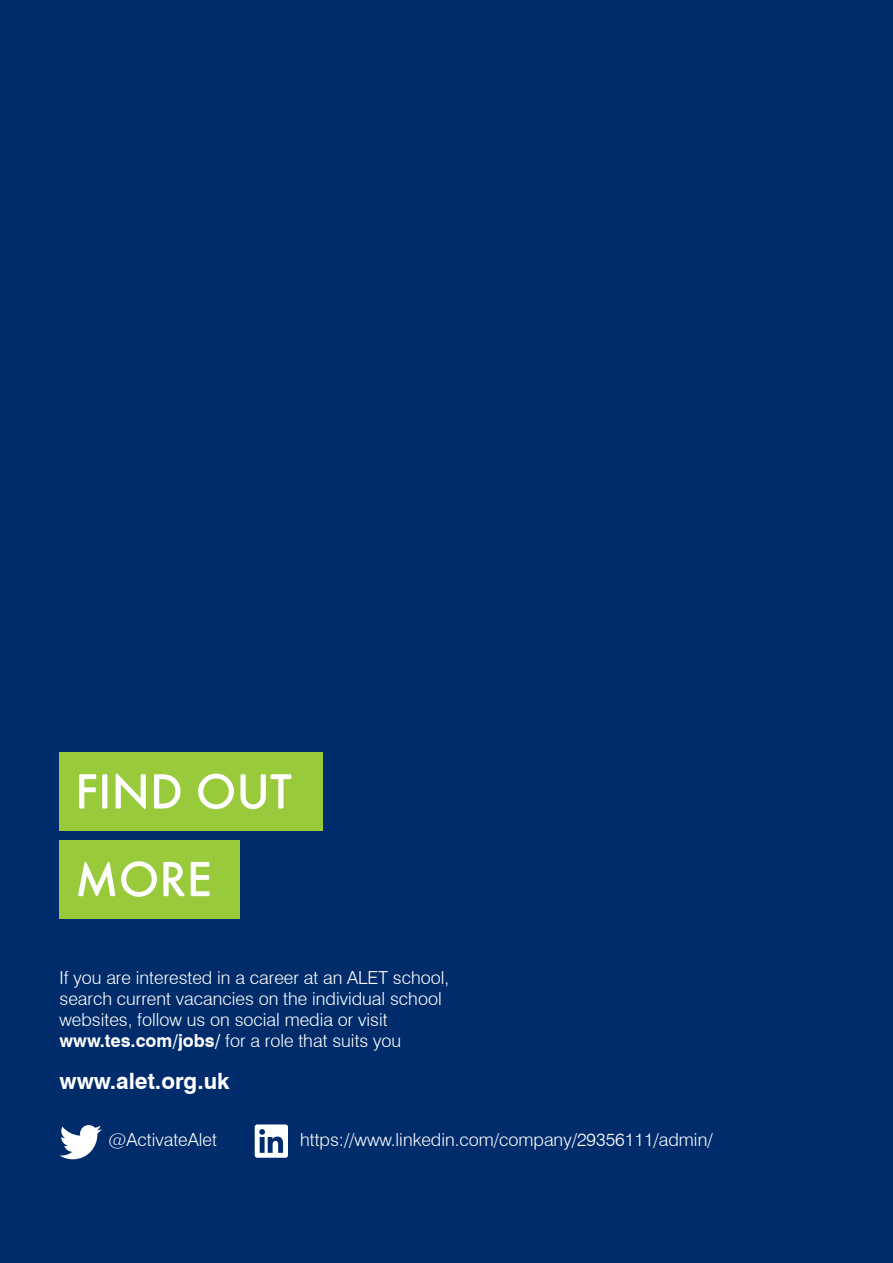
<style>
.page{position:relative;width:893px;height:1263px;background:#002c6b}
.page>*{position:absolute;margin:0;border:0;box-sizing:border-box;transform-origin:0 0}
.t1{font:500 51.45px/87.6px "Futura Round";color:#fff}
.t2{font:700 22.5px "Swiss 721 BT";color:#fff}
.t3{font:300 18px/21px "Swiss 721 BT";color:#fff}
.s1{font-weight:700}
</style>
<div class="page">
<div style="left:60px;top:753px;width:263px;height:78px;background:#99ca3b"></div>
<div style="left:60px;top:840px;width:180px;height:79px;background:#99ca3b"></div>
<svg style="left:60px;top:1125px;width:42px;height:34px"></svg>
<svg style="left:255px;top:1124px;width:33px;height:34px"></svg>
<h1 class="t1" style="left:75px;top:743px;width:218px">FIND OUT<br>MORE</h1>
<p class="t3" style="left:60px;top:966px;width:391px">If you are interested in a career at an ALET school, search current vacancies on the individual school websites, follow us on social media or visit <span class="s1">www.tes.com/jobs/</span> for a role that suits you</p>
<p class="t2" style="left:60px;top:1067px;width:172px">www.alet.org.uk</p>
<p class="t3" style="left:108px;top:1129px;width:110px">@ActivateAlet</p>
<p class="t3" style="left:300px;top:1129px;width:414px">https://www.linkedin.com/company/29356111/admin/</p>
</div>
